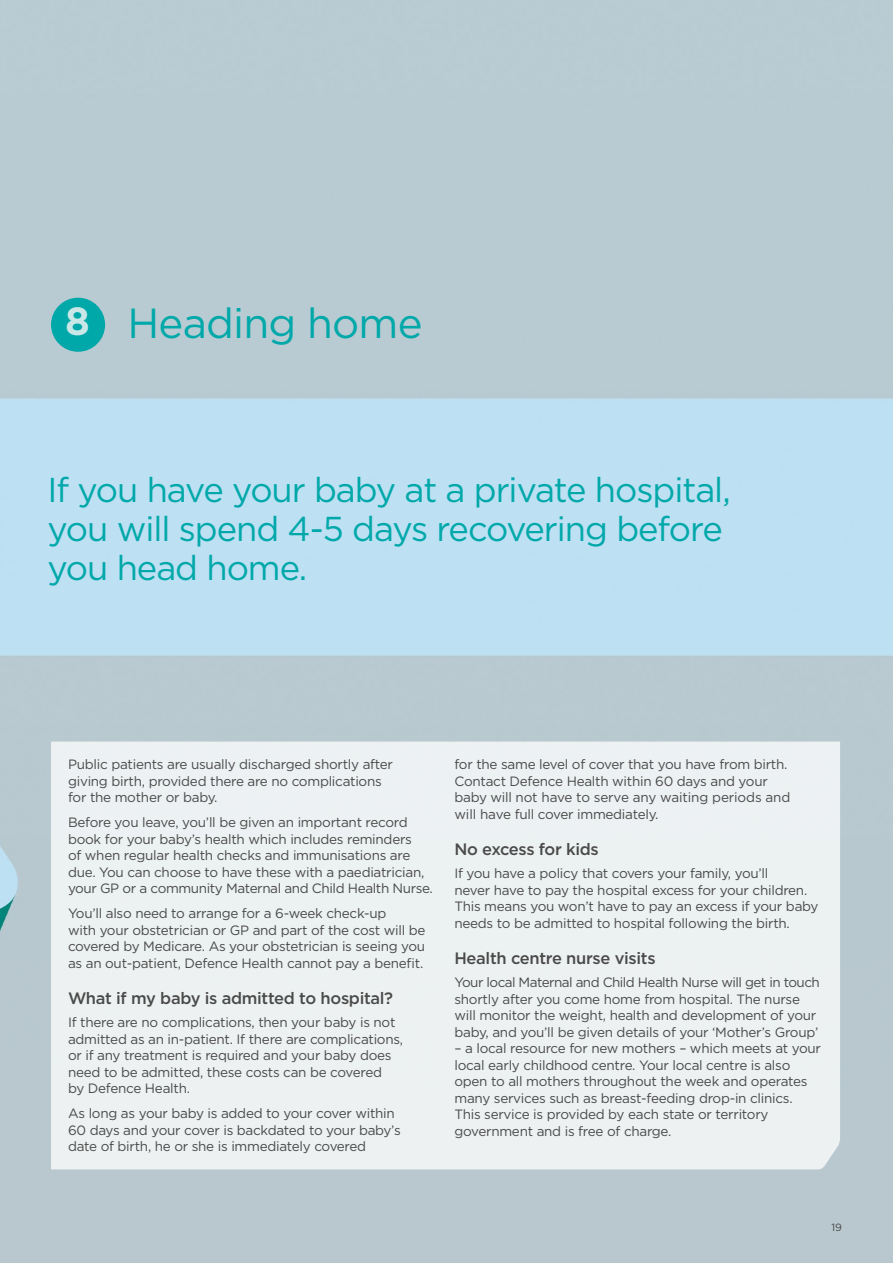
<style>
.page{position:relative;width:893px;height:1263px;background:#fff}
.page>*{position:absolute;margin:0;border:0;box-sizing:border-box;transform-origin:0 0}
.t1{font:42px "Gotham";letter-spacing:-.02em;color:#00a8a9}
.t2{font:34.5px/39px "Gotham";letter-spacing:-.03em;color:#00a8a9}
.t3{font:500 16.5px "Gotham";letter-spacing:-.02em;color:#4a4a49}
.t4{font:13.5px/16.5px "Gotham";letter-spacing:-.02em;color:#4a4a49}
.t5{font:10.5px "Gotham";color:#4a4a49}
.s1{font-weight:700;font-size:39.3px;color:#cae7e7}
</style>
<div class="page">
<img style="left:0;top:0;width:893px;height:1263px">
<div style="left:51px;top:741px;width:789px;height:428px;background:#edf1f2"></div>
<div style="left:51px;top:298px;width:54px;height:54px;background:#00a8a9;border-radius:50%"></div>
<h1 class="t1" style="left:65px;top:296px;width:359px"><span class="s1">8</span> Heading home</h1>
<h2 class="t2" style="left:48px;top:470px;width:685px">If you have your baby at a private hospital, you will spend 4-5 days recovering before you head home.</h2>
<p class="t4" style="left:68px;top:756px;width:327px">Public patients are usually discharged shortly after giving birth, provided there are no complications for the mother or baby.</p>
<p class="t4" style="left:68px;top:814px;width:366px">Before you leave, you’ll be given an important record book for your baby’s health which includes reminders<br>of when regular health checks and immunisations are due. You can choose to have these with a paediatrician, your GP or a community Maternal and Child Health Nurse.</p>
<p class="t4" style="left:68px;top:905px;width:359px">You’ll also need to arrange for a 6-week check-up<br>with your obstetrician or GP and part of the cost will be covered by Medicare. As your obstetrician is seeing you as an out-patient, Defence Health cannot pay a benefit.</p>
<p class="t3" style="left:68px;top:988px;width:327px">What if my baby is admitted to hospital?</p>
<p class="t4" style="left:68px;top:1014px;width:337px">If there are no complications, then your baby is not admitted as an in-patient. If there are complications, or if any treatment is required and your baby does need to be admitted, these costs can be covered<br>by Defence Health.</p>
<p class="t4" style="left:68px;top:1105px;width:334px">As long as your baby is added to your cover within<br>60 days and your cover is backdated to your baby’s date of birth, he or she is immediately covered</p>
<p class="t4" style="left:454px;top:756px;width:337px">for the same level of cover that you have from birth.<br>Contact Defence Health within 60 days and your baby will not have to serve any waiting periods and will have full cover immediately.</p>
<p class="t3" style="left:454px;top:839px;width:146px">No excess for kids</p>
<p class="t4" style="left:454px;top:865px;width:366px">If you have a policy that covers your family, you’ll<br>never have to pay the hospital excess for your children.<br>This means you won’t have to pay an excess if your baby needs to be admitted to hospital following the birth.</p>
<p class="t3" style="left:454px;top:948px;width:203px">Health centre nurse visits</p>
<p class="t4" style="left:454px;top:974px;width:367px">Your local Maternal and Child Health Nurse will get in touch shortly after you come home from hospital. The nurse will monitor the weight, health and development of your baby, and you’ll be given details of your ‘Mother’s Group’</p>
<p class="t4" style="left:454px;top:1040px;width:368px">– a local resource for new mothers – which meets at your local early childhood centre. Your local centre is also open to all mothers throughout the week and operates many services such as breast-feeding drop-in clinics.<br>This service is provided by each state or territory government and is free of charge.</p>
<p class="t5" style="left:831px;top:1220px;width:12px">19</p>
</div>
